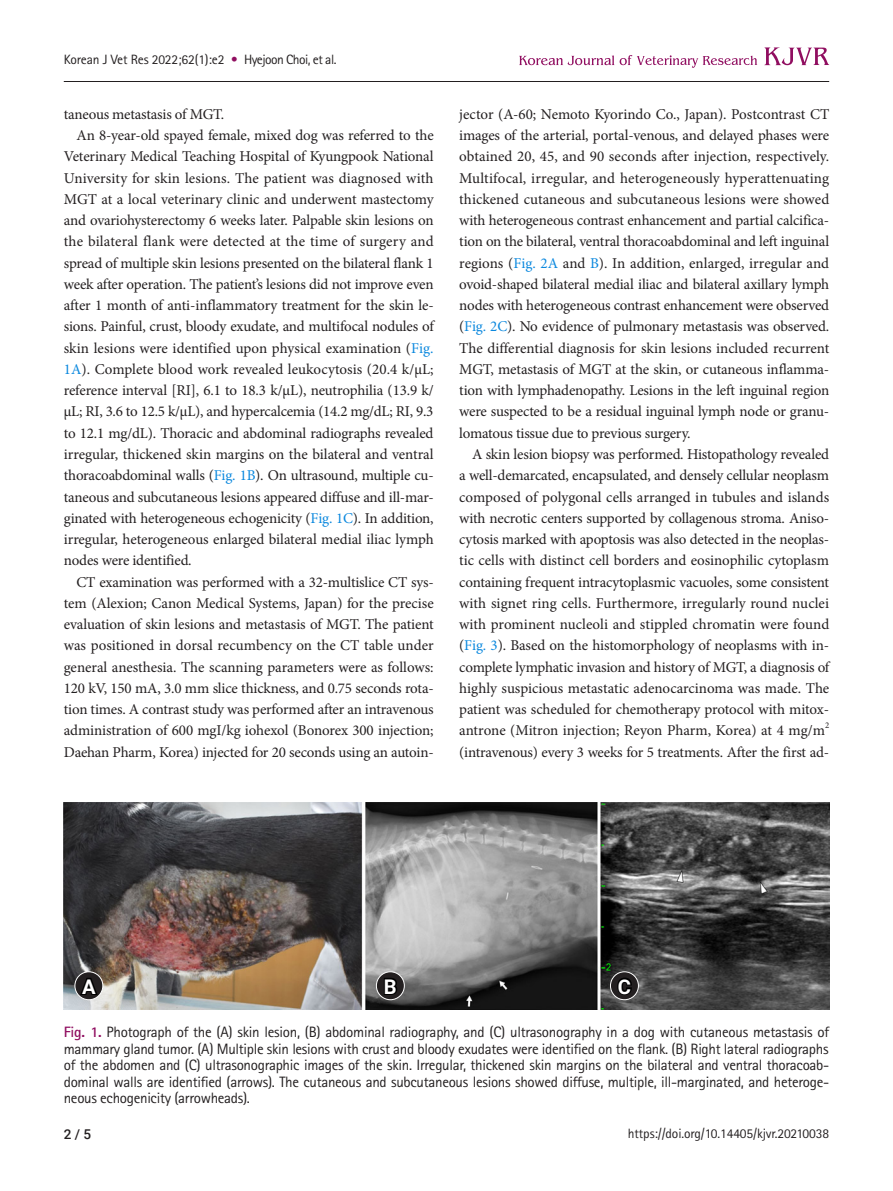
<style>
.page{position:relative;width:893px;height:1191px;background:#fff}
.page>*{position:absolute;margin:0;border:0;box-sizing:border-box;transform-origin:0 0}
.t1{font:700 20.25px "Roboto";color:#fff}
.body-eng{font:15px/21.3px "Minion Pro";letter-spacing:-.015em;color:#231f20;text-align:justify}
.fig-caption{font:15px/16.5px "Rotis Sans Serif Std";letter-spacing:-.02em;color:#231f20;text-align:justify}
.t2{font:13.5px "Rotis Sans Serif Std";letter-spacing:-.03em;color:#231f20}
.t3{font:13.5px "Rotis Sans Serif Std";letter-spacing:-.01em;color:#231f20}
.t4{font:500 13.5px "Roboto";color:#231f20}
.body-eng-2{font:8.7px "Minion Pro";color:#231f20}
.s1{font-weight:300;color:#900e60}
.s2{color:#0b88de}
.s3{font-weight:700;color:#900e60}
</style>
<div class="page">
<hr style="left:64px;top:81px;width:765px;height:1px;background:#231f20">
<svg style="left:764px;top:47px;width:65px;height:18px"></svg>
<svg style="left:519px;top:55px;width:238px;height:13px"></svg>
<img style="left:64px;top:802px;width:765px;height:207px">
<svg style="left:75px;top:971px;width:28px;height:28px"></svg>
<div style="left:74px;top:971px;width:29px;height:29px;border:1px solid #fff;border-radius:50%"></div>
<svg style="left:78px;top:976px;width:22px;height:21px"></svg>
<svg style="left:376px;top:971px;width:28px;height:28px"></svg>
<div style="left:376px;top:971px;width:29px;height:29px;border:1px solid #fff;border-radius:50%"></div>
<svg style="left:382px;top:975px;width:17px;height:21px"></svg>
<svg style="left:610px;top:971px;width:28px;height:28px"></svg>
<div style="left:610px;top:971px;width:29px;height:29px;border:1px solid #fff;border-radius:50%"></div>
<svg style="left:615px;top:975px;width:19px;height:22px"></svg>
<p class="t2" style="left:64px;top:51px;width:274px">Korean J Vet Res 2022;62(1):e2 <span class="s1">•</span> Hyejoon Choi, et al.</p>
<p class="body-eng" style="left:64px;top:103px;width:162px">taneous metastasis of MGT.</p>
<p class="body-eng" style="left:64px;top:125px;width:372px;text-indent:13px">An 8-year-old spayed female, mixed dog was referred to the Veterinary Medical Teaching Hospital of Kyungpook National University for skin lesions. The patient was diagnosed with MGT at a local veterinary clinic and underwent mastectomy and ovariohysterectomy 6 weeks later. Palpable skin lesions on the bilateral flank were detected at the time of surgery and spread of multiple skin lesions presented on the bilateral flank 1 week after operation. The patient’s lesions did not improve even after 1 month of anti-inflammatory treatment for the skin le&shy;sions. Painful, crust, bloody exudate, and multifocal nodules of skin lesions were identified upon physical examination (<span class="s2">Fig.<br>1A</span>). Complete blood work revealed leukocytosis (20.4 k/μL; reference interval [RI], 6.1 to 18.3 k/μL), neutrophilia (13.9 k/ μL; RI, 3.6 to 12.5 k/μL), and hypercalcemia (14.2 mg/dL; RI, 9.3 to 12.1 mg/dL). Thoracic and abdominal radiographs revealed irregular, thickened skin margins on the bilateral and ventral thoracoabdominal walls (<span class="s2">Fig. 1B</span>). On ultrasound, multiple cu&shy;taneous and subcutaneous lesions appeared diffuse and ill-mar&shy;ginated with heterogeneous echogenicity (<span class="s2">Fig. 1C</span>). In addition, irregular, heterogeneous enlarged bilateral medial iliac lymph nodes were identified.</p>
<p class="body-eng" style="left:64px;top:571px;width:372px;text-indent:13px">CT examination was performed with a 32-multislice CT sys&shy;tem (Alexion; Canon Medical Systems, Japan) for the precise evaluation of skin lesions and metastasis of MGT. The patient was positioned in dorsal recumbency on the CT table under general anesthesia. The scanning parameters were as follows:<br>120 kV, 150 mA, 3.0 mm slice thickness, and 0.75 seconds rota&shy;tion times. A contrast study was performed after an intravenous administration of 600 mgI/kg iohexol (Bonorex 300 injection; Daehan Pharm, Korea) injected for 20 seconds using an autoin-</p>
<p class="body-eng" style="left:459px;top:103px;width:372px">jector (A-60; Nemoto Kyorindo Co., Japan). Postcontrast CT images of the arterial, portal-venous, and delayed phases were obtained 20, 45, and 90 seconds after injection, respectively.<br>Multifocal, irregular, and heterogeneously hyperattenuating thickened cutaneous and subcutaneous lesions were showed with heterogeneous contrast enhancement and partial calcifica&shy;tion on the bilateral, ventral thoracoabdominal and left inguinal regions (<span class="s2">Fig. 2A</span> and <span class="s2">B</span>). In addition, enlarged, irregular and ovoid-shaped bilateral medial iliac and bilateral axillary lymph nodes with heterogeneous contrast enhancement were observed (<span class="s2">Fig. 2C</span>). No evidence of pulmonary metastasis was observed.<br>The differential diagnosis for skin lesions included recurrent MGT, metastasis of MGT at the skin, or cutaneous inflamma&shy;tion with lymphadenopathy. Lesions in the left inguinal region were suspected to be a residual inguinal lymph node or granu&shy;lomatous tissue due to previous surgery.</p>
<p class="body-eng" style="left:459px;top:443px;width:372px;text-indent:13px">A skin lesion biopsy was performed. Histopathology revealed a well-demarcated, encapsulated, and densely cellular neoplasm composed of polygonal cells arranged in tubules and islands with necrotic centers supported by collagenous stroma. Aniso&shy;cytosis marked with apoptosis was also detected in the neoplas&shy;tic cells with distinct cell borders and eosinophilic cytoplasm containing frequent intracytoplasmic vacuoles, some consistent with signet ring cells. Furthermore, irregularly round nuclei with prominent nucleoli and stippled chromatin were found (<span class="s2">Fig. 3</span>). Based on the histomorphology of neoplasms with in&shy;complete lymphatic invasion and history of MGT, a diagnosis of highly suspicious metastatic adenocarcinoma was made. The patient was scheduled for chemotherapy protocol with mitox&shy;antrone (Mitron injection; Reyon Pharm, Korea) at 4 mg/m</p>
<p class="body-eng-2" style="left:825px;top:720px;width:6px">2</p>
<p class="body-eng" style="left:459px;top:741px;width:371px">(intravenous) every 3 weeks for 5 treatments. After the first ad-</p>
<p class="t1" style="left:82px;top:972px;width:15px">A</p>
<p class="t1" style="left:384px;top:972px;width:14px">B</p>
<p class="t1" style="left:618px;top:972px;width:15px">C</p>
<p class="fig-caption" style="left:64px;top:1024px;width:767px"><span class="s3">Fig. 1.</span> Photograph of the (A) skin lesion, (B) abdominal radiography, and (C) ultrasonography in a dog with cutaneous metastasis of mammary gland tumor. (A) Multiple skin lesions with crust and bloody exudates were identified on the flank. (B) Right lateral radiographs of the abdomen and (C) ultrasonographic images of the skin. Irregular, thickened skin margins on the bilateral and ventral thoracoab&shy;dominal walls are identified (arrows). The cutaneous and subcutaneous lesions showed diffuse, multiple, ill-marginated, and heteroge&shy;neous echogenicity (arrowheads).</p>
<p class="t4" style="left:64px;top:1124px;width:29px">2 / 5</p>
<p class="t3" style="left:628px;top:1125px;width:203px">https://doi.org/10.14405/kjvr.20210038</p>
</div>
